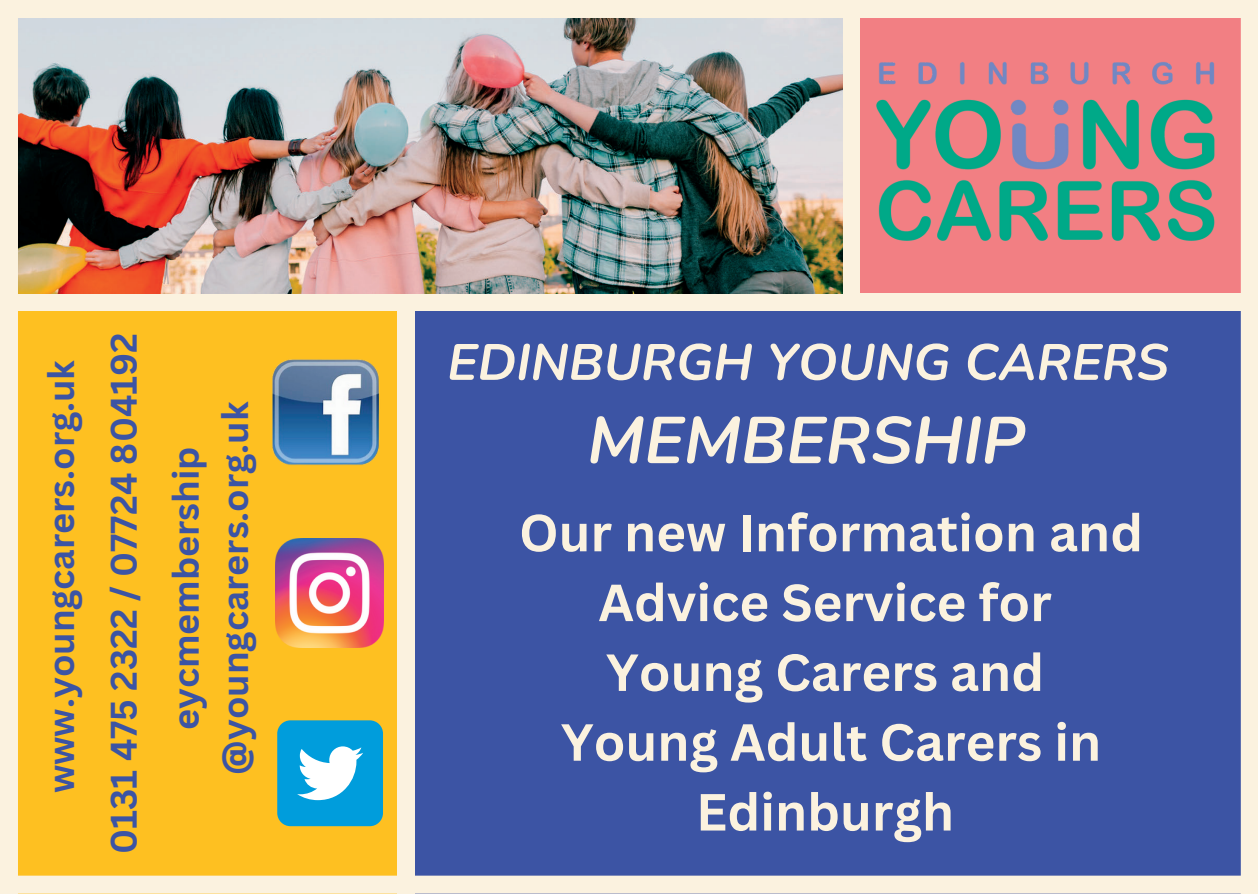
<style>
.page{position:relative;width:1258px;height:894px;background:#fff}
.page>*{position:absolute;margin:0;border:0;box-sizing:border-box;transform-origin:0 0}
.t1{font:italic 700 65.7px "Nunito";color:#fbf2df}
.t2{font:700 51px/69.6px "Canva Sans";color:#fbf2df;text-align:center}
.t3{font:italic 700 50.7px "Nunito";color:#fbf2df}
.t4{font:700 36px "Canva Sans";color:#3c54a4}
</style>
<div class="page">
<div style="left:0;top:0;width:1258px;height:893px;background:#fbf2df"></div>
<div style="left:0;top:311px;width:397px;height:582px;background:#fec021"></div>
<div style="left:415px;top:311px;width:843px;height:582px;background:#3c54a4"></div>
<img style="left:18px;top:18px;width:824px;height:275px">
<div style="left:860px;top:0;width:398px;height:293px;background:#f27f83"></div>
<div style="left:0;top:0;width:1258px;height:18px;background:#fbf2df"></div>
<div style="left:0;top:875px;width:1258px;height:18px;background:#fbf2df"></div>
<div style="left:1241px;top:0;width:17px;height:893px;background:#fbf2df"></div>
<div style="left:0;top:0;width:18px;height:893px;background:#fbf2df"></div>
<img style="left:876px;top:61px;width:339px;height:180px">
<img style="left:272px;top:359px;width:108px;height:106px">
<img style="left:276px;top:539px;width:108px;height:108px">
<div style="left:277px;top:720px;width:106px;height:106px;background:#009ddc;border-radius:13px"></div>
<svg style="left:297px;top:746px;width:66px;height:53px"></svg>
<p class="t4" style="left:36px;top:793px;width:434px;rotate:-90deg">www.youngcarers.org.uk</p>
<p class="t4" style="left:98px;top:853px;width:522px;rotate:-90deg">0131 475 2322 / 07724 804192</p>
<p class="t4" style="left:160px;top:730px;width:285px;rotate:-90deg">eycmembership</p>
<p class="t4" style="left:210px;top:774px;width:374px;rotate:-90deg">@youngcarers.org.uk</p>
<p class="t3" style="left:447px;top:328px;width:723px">EDINBURGH YOUNG CARERS</p>
<p class="t1" style="left:587px;top:396px;width:439px">MEMBERSHIP</p>
<p class="t2" style="left:519px;top:496px;width:625px">Our new Information and<br>Advice Service for</p>
<p class="t2" style="left:606px;top:636px;width:439px">Young Carers and</p>
<p class="t2" style="left:561px;top:706px;width:542px">Young Adult Carers in<br>Edinburgh</p>
</div>
